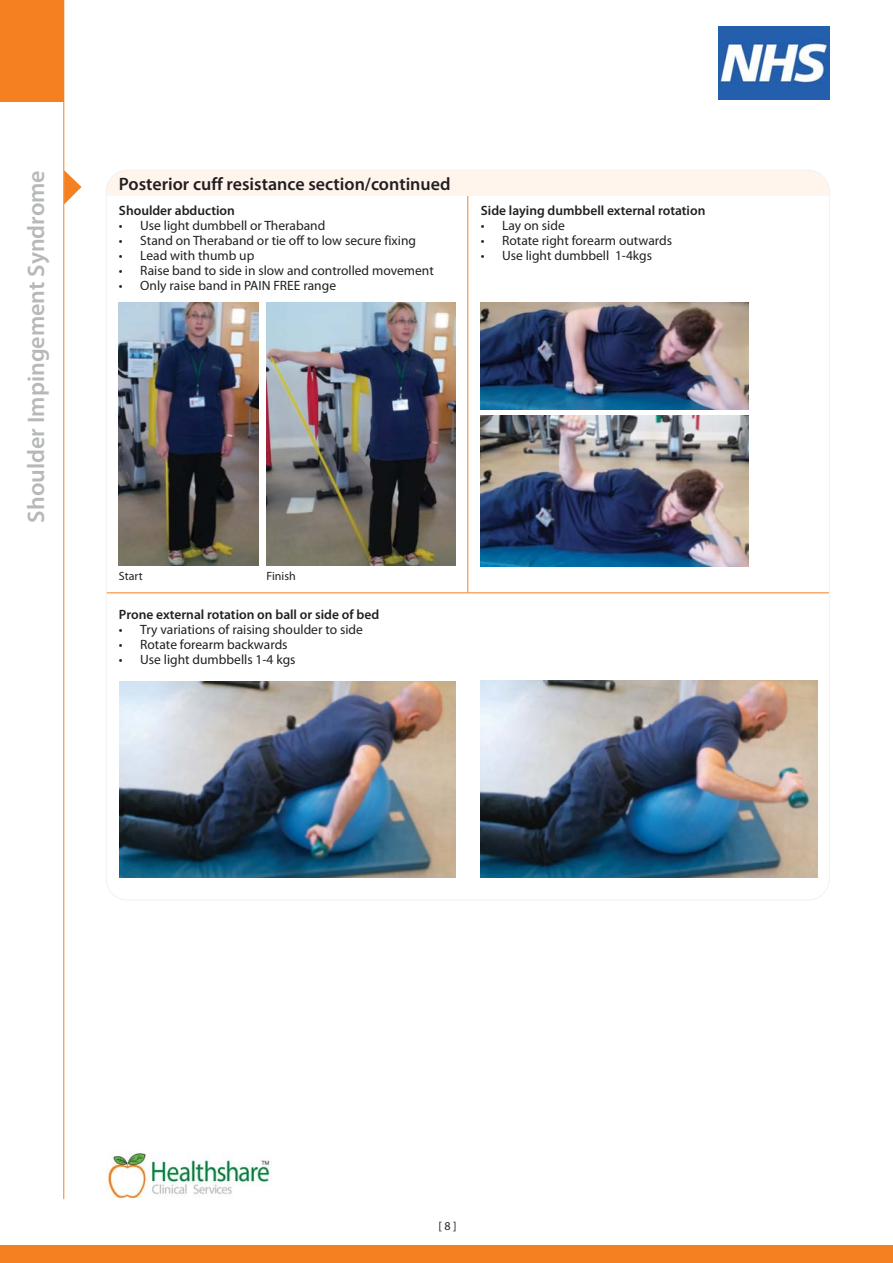
<style>
.page{position:relative;width:893px;height:1263px;background:#fff}
.page>*{position:absolute;margin:0;border:0;box-sizing:border-box;transform-origin:0 0}
.t1{font:600 24px "Myriad Pro";color:#b6b8ba}
.t2{font:600 18px "Myriad Pro";color:#231f20}
.t3{font:13.5px "Myriad Pro";color:#231f20}
.t4{font:600 13.5px "Myriad Pro";color:#231f20}
.t5{font:12px "Myriad Pro";color:#231f20}
</style>
<div class="page">
<div style="left:0;top:1246px;width:893px;height:17px;background:#f58020"></div>
<div style="left:0;top:0;width:64px;height:102px;background:#f58020"></div>
<img style="left:719px;top:26px;width:110px;height:74px">
<hr style="left:63px;top:0;width:1px;height:1199px;background:#f58020">
<hr style="left:467px;top:176px;width:1px;height:416px;background:#f58020">
<div style="left:106px;top:170px;width:723px;height:26px;background:#fff5ed"></div>
<hr style="left:106px;top:592px;width:723px;height:1px;background:#f58020">
<img style="left:119px;top:303px;width:139px;height:263px">
<img style="left:267px;top:303px;width:188px;height:263px">
<img style="left:481px;top:303px;width:268px;height:106px">
<img style="left:481px;top:415px;width:268px;height:152px">
<img style="left:119px;top:681px;width:336px;height:197px">
<img style="left:481px;top:681px;width:336px;height:197px">
<svg style="left:64px;top:170px;width:18px;height:34px"></svg>
<img style="left:106px;top:1152px;width:164px;height:47px">
<h1 class="t1" style="left:27px;top:523px;width:354px;rotate:-90deg">Shoulder Impingement Syndrome</h1>
<h2 class="t2" style="left:119px;top:177px;width:333px">Posterior cuff resistance section/continued</h2>
<p class="t4" style="left:119px;top:205px;width:117px">Shoulder abduction</p>
<p class="t3" style="left:119px;top:220px;width:208px">• Use light dumbbell or Theraband</p>
<p class="t3" style="left:119px;top:235px;width:299px">• Stand on Theraband or tie off to low secure fixing</p>
<p class="t3" style="left:119px;top:250px;width:137px">• Lead with thumb up</p>
<p class="t3" style="left:119px;top:265px;width:316px">• Raise band to side in slow and controlled movement</p>
<p class="t3" style="left:119px;top:280px;width:219px">• Only raise band in PAIN FREE range</p>
<p class="t4" style="left:481px;top:205px;width:226px">Side laying dumbbell external rotation</p>
<p class="t3" style="left:481px;top:220px;width:85px">• Lay on side</p>
<p class="t3" style="left:481px;top:235px;width:193px">• Rotate right forearm outwards</p>
<p class="t3" style="left:481px;top:250px;width:173px">• Use light dumbbell 1-4kgs</p>
<p class="t5" style="left:119px;top:572px;width:25px">Start</p>
<p class="t5" style="left:267px;top:572px;width:31px">Finish</p>
<p class="t4" style="left:119px;top:610px;width:262px">Prone external rotation on ball or side of bed</p>
<p class="t3" style="left:119px;top:625px;width:245px">• Try variations of raising shoulder to side</p>
<p class="t3" style="left:119px;top:640px;width:170px">• Rotate forearm backwards</p>
<p class="t3" style="left:119px;top:655px;width:178px">• Use light dumbbells 1-4 kgs</p>
<p class="t5" style="left:438px;top:1222px;width:20px">[ 8 ]</p>
</div>
